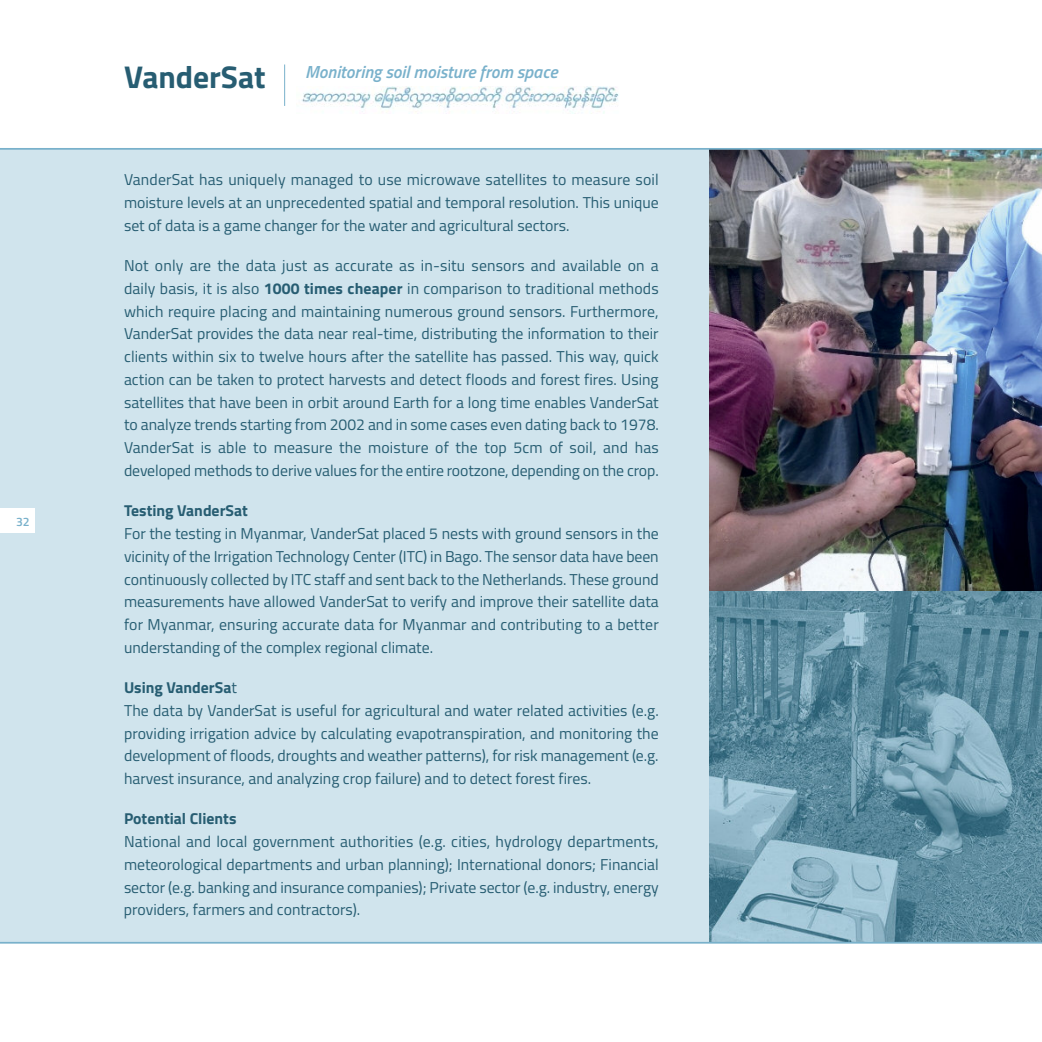
<style>
.page{position:relative;width:1042px;height:1042px;background:#fff}
.page>*{position:absolute;margin:0;border:0;box-sizing:border-box;transform-origin:0 0}
.t1{font:700 31.5px "Titillium";color:#275d72}
.t2{font:italic 600 17.5px "Titillium";color:#79b1cb}
.t3{font:15.75px/22.8px "Titillium";color:#275d72;text-align:justify}
.t4{font:700 15.75px "Titillium";color:#275d72}
.t5{font:12.25px "Titillium Semibold Upright";color:#79b1cb}
.s1{font-weight:700}
</style>
<div class="page">
<div style="left:0;top:149px;width:1042px;height:794px;background:#d0e4ed"></div>
<img style="left:709px;top:150px;width:333px;height:441px">
<svg style="left:709px;top:591px;width:333px;height:351px;background:#6894a6"></svg>
<div style="left:0;top:508px;width:35px;height:25px;background:#fff"></div>
<hr style="left:284px;top:64px;width:1px;height:42px;background:#79b1cb">
<img style="left:301px;top:86px;width:318px;height:28px">
<hr style="left:0;top:148px;width:1042px;height:2px;background:#79b1cb">
<hr style="left:0;top:942px;width:1042px;height:1px;background:#79b1cb">
<p class="t5" style="left:16px;top:517px;width:15px">32</p>
<h1 class="t1" style="left:124px;top:66px;width:143px">VanderSat</h1>
<p class="t2" style="left:305px;top:65px;width:254px">Monitoring soil moisture from space</p>
<p class="t3" style="left:124px;top:170px;width:536px">VanderSat has uniquely managed to use microwave satellites to measure soil moisture levels at an unprecedented spatial and temporal resolution. This unique set of data is a game changer for the water and agricultural sectors.</p>
<p class="t3" style="left:124px;top:256px;width:536px">Not only are the data just as accurate as in-situ sensors and available on a daily basis, it is also <span class="s1">1000 times cheaper</span> in comparison to traditional methods which require placing and maintaining numerous ground sensors. Furthermore, VanderSat provides the data near real-time, distributing the information to their clients within six to twelve hours after the satellite has passed. This way, quick action can be taken to protect harvests and detect floods and forest fires. Using satellites that have been in orbit around Earth for a long time enables VanderSat to analyze trends starting from 2002 and in some cases even dating back to 1978.<br>VanderSat is able to measure the moisture of the top 5cm of soil, and has developed methods to derive values for the entire rootzone, depending on the crop.</p>
<p class="t4" style="left:124px;top:505px;width:125px">Testing VanderSat</p>
<p class="t3" style="left:124px;top:524px;width:536px">For the testing in Myanmar, VanderSat placed 5 nests with ground sensors in the vicinity of the Irrigation Technology Center (ITC) in Bago. The sensor data have been continuously collected by ITC staff and sent back to the Netherlands. These ground measurements have allowed VanderSat to verify and improve their satellite data for Myanmar, ensuring accurate data for Myanmar and contributing to a better understanding of the complex regional climate.</p>
<p class="t3" style="left:124px;top:678px;width:536px;text-align:left"><span class="s1">Using VanderSa</span>t<br>The data by VanderSat is useful for agricultural and water related activities (e.g. providing irrigation advice by calculating evapotranspiration, and monitoring the development of floods, droughts and weather patterns), for risk management (e.g. harvest insurance, and analyzing crop failure) and to detect forest fires.</p>
<p class="t4" style="left:124px;top:813px;width:114px">Potential Clients</p>
<p class="t3" style="left:124px;top:832px;width:536px">National and local government authorities (e.g. cities, hydrology departments, meteorological departments and urban planning); International donors; Financial sector (e.g. banking and insurance companies); Private sector (e.g. industry, energy providers, farmers and contractors).</p>
</div>
